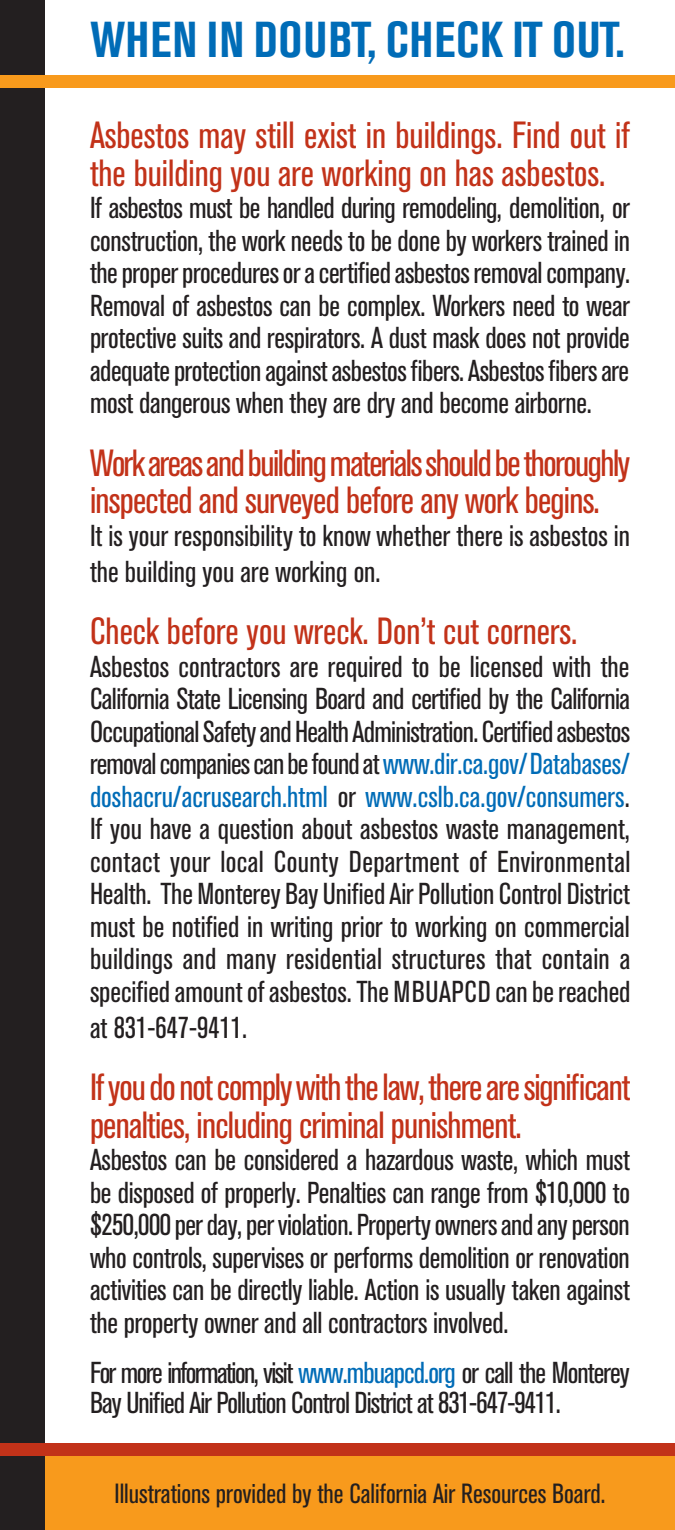
<style>
.page{position:relative;width:675px;height:1530px;background:#fff}
.page>*{position:absolute;margin:0;border:0;box-sizing:border-box;transform-origin:0 0}
.t1{font:700 condensed 50px "Akzidenz Grotesk BE";letter-spacing:.015em;color:#006cb7}
.t2{font:condensed 37.5px/37.5px "Akzidenz Grotesk BE";color:#c23219}
.t3{font:condensed 37.5px/37.5px "Akzidenz Grotesk BE";letter-spacing:-.04em;color:#c23219}
.t4{font:condensed 37.5px/37.5px "Akzidenz Grotesk BE";letter-spacing:-.02em;color:#c23219}
.t5{font:condensed 30px/32.5px "Akzidenz Grotesk BE";letter-spacing:-.01em;color:#231f20;text-align:justify}
.t6{font:condensed 30px/30px "Akzidenz Grotesk BE";letter-spacing:-.03em;color:#231f20}
.Footer2{font:condensed 27.5px "Akzidenz Grotesk BE";color:#231f20}
.s1{color:#006cb7}
</style>
<div class="page">
<div style="left:0;top:1447px;width:675px;height:83px;background:#f89a1c"></div>
<div style="left:0;top:0;width:45px;height:1530px;background:#231f20"></div>
<div style="left:0;top:75px;width:675px;height:13px;background:#f89a1c"></div>
<div style="left:0;top:1443px;width:675px;height:13px;background:#c23219"></div>
<p class="t1" style="left:90px;top:11px;width:536px">WHEN IN DOUBT, CHECK IT OUT.</p>
<p class="t2" style="left:90px;top:117px;width:541px">Asbestos may still exist in buildings. Find out if the building you are working on has asbestos.</p>
<p class="t5" style="left:90px;top:192px;width:542px">If asbestos must be handled during remodeling, demolition, or construction, the work needs to be done by workers trained in the proper procedures or a certified asbestos removal company.<br>Removal of asbestos can be complex. Workers need to wear protective suits and respirators. A dust mask does not provide adequate protection against asbestos fibers. Asbestos fibers are most dangerous when they are dry and become airborne.</p>
<p class="t3" style="left:90px;top:445px;width:542px">Work areas and building materials should be thoroughly inspected and surveyed before any work begins.</p>
<p class="t5" style="left:90px;top:518px;width:542px;line-height:36px">It is your responsibility to know whether there is asbestos in the building you are working on.</p>
<p class="t2" style="left:90px;top:613px;width:489px">Check before you wreck. Don’t cut corners.</p>
<p class="t5" style="left:90px;top:651px;width:542px">Asbestos contractors are required to be licensed with the California State Licensing Board and certified by the California Occupational Safety and Health Administration. Certified asbestos removal companies can be found at <span class="s1">www.dir.ca.gov/Databases/ doshacru/acrusearch.html</span> or <span class="s1">www.cslb.ca.gov/consumers</span>.<br>If you have a question about asbestos waste management, contact your local County Department of Environmental Health. The Monterey Bay Unified Air Pollution Control District must be notified in writing prior to working on commercial buildings and many residential structures that contain a specified amount of asbestos. The MBUAPCD can be reached</p>
<p class="t5" style="left:90px;top:1012px;width:159px">at 831-647-9411.</p>
<p class="t4" style="left:90px;top:1069px;width:542px">If you do not comply with the law, there are significant penalties, including criminal punishment.</p>
<p class="t5" style="left:90px;top:1144px;width:541px">Asbestos can be considered a hazardous waste, which must be disposed of properly. Penalties can range from $10,000 to $250,000 per day, per violation. Property owners and any person who controls, supervises or performs demolition or renovation activities can be directly liable. Action is usually taken against the property owner and all contractors involved.</p>
<p class="t6" style="left:90px;top:1358px;width:541px">For more information, visit <span class="s1">www.mbuapcd.org</span> or call the Monterey<br>Bay Unified Air Pollution Control District at 831-647-9411.</p>
<p class="Footer2" style="left:115px;top:1478px;width:492px">Illustrations provided by the California Air Resources Board.</p>
</div>
